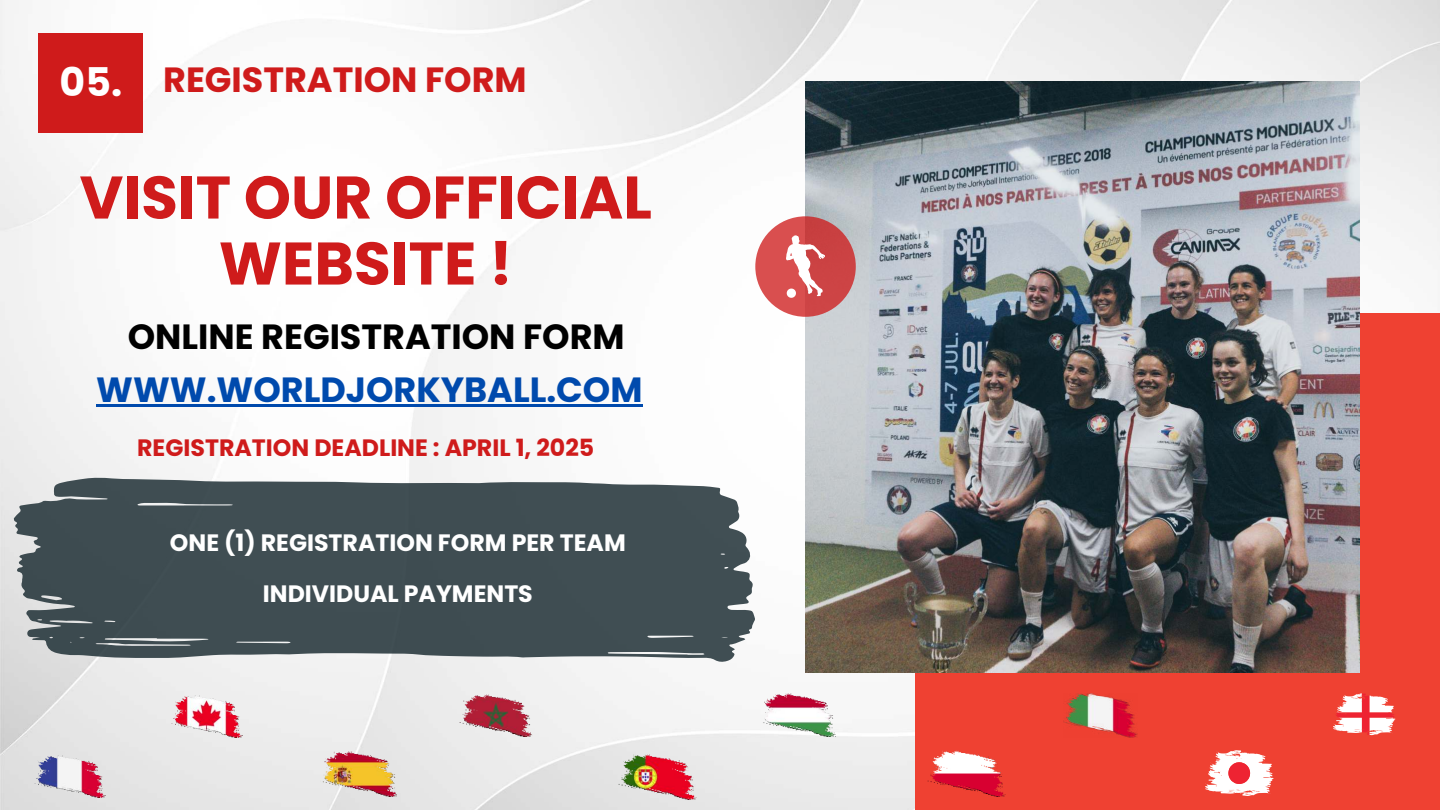
<style>
.page{position:relative;width:1440px;height:810px;background:#fff}
.page>*{position:absolute;margin:0;border:0;box-sizing:border-box;transform-origin:0 0}
.t1{font:700 60px/66px "Poppins";color:#cf1b1b;text-align:center}
.t2{font:700 35px "Poppins";color:#000}
.t3{font:700 35px "Poppins";color:#004aad}
.t4{font:700 35px "Poppins";color:#cf1b1b}
.t5{font:700 23.7px/51px "Poppins";color:#fff;text-align:center}
.t6{font:700 23.7px "Poppins";color:#cf1b1b}
.s1{font-size:39.5px;color:#fff}
</style>
<div class="page">
<img style="left:0;top:0;width:1440px;height:810px">
<div style="left:915px;top:313px;width:525px;height:497px;background:#ef4132"></div>
<img style="left:806px;top:81px;width:553px;height:592px">
<div style="left:755px;top:216px;width:101px;height:101px;background:linear-gradient(to bottom,#d0494a,#d44c4d);border-radius:50%"></div>
<div style="left:38px;top:33px;width:105px;height:100px;background:#cf1b1b"></div>
<svg style="left:786px;top:235px;width:39px;height:63px"></svg>
<svg style="left:14px;top:477px;width:741px;height:185px;fill:#404e53"></svg>
<img style="left:170px;top:695px;width:72px;height:42px">
<img style="left:33px;top:756px;width:72px;height:42px">
<img style="left:460px;top:695px;width:72px;height:42px">
<svg style="left:1333px;top:693px;width:63px;height:42px"></svg>
<img style="left:1063px;top:694px;width:74px;height:43px">
<img style="left:928px;top:751px;width:78px;height:45px">
<img style="left:760px;top:694px;width:75px;height:43px">
<svg style="left:1205px;top:750px;width:69px;height:46px"></svg>
<img style="left:619px;top:754px;width:78px;height:46px">
<img style="left:320px;top:751px;width:78px;height:45px">
<hr style="left:96px;top:404px;width:547px;height:3px;background:#004aad">
<h2 class="t4" style="left:60px;top:59px;width:468px"><span class="s1">05.</span> REGISTRATION FORM</h2>
<h1 class="t1" style="left:80px;top:165px;width:574px">VISIT OUR OFFICIAL<br>WEBSITE !</h1>
<h2 class="t2" style="left:128px;top:317px;width:498px">ONLINE REGISTRATION FORM</h2>
<h2 class="t3" style="left:96px;top:370px;width:548px">WWW.WORLDJORKYBALL.COM</h2>
<p class="t6" style="left:137px;top:434px;width:459px">REGISTRATION DEADLINE : APRIL 1, 2025</p>
<p class="t5" style="left:170px;top:518px;width:457px">ONE (1) REGISTRATION FORM PER TEAM<br>INDIVIDUAL PAYMENTS</p>
</div>
